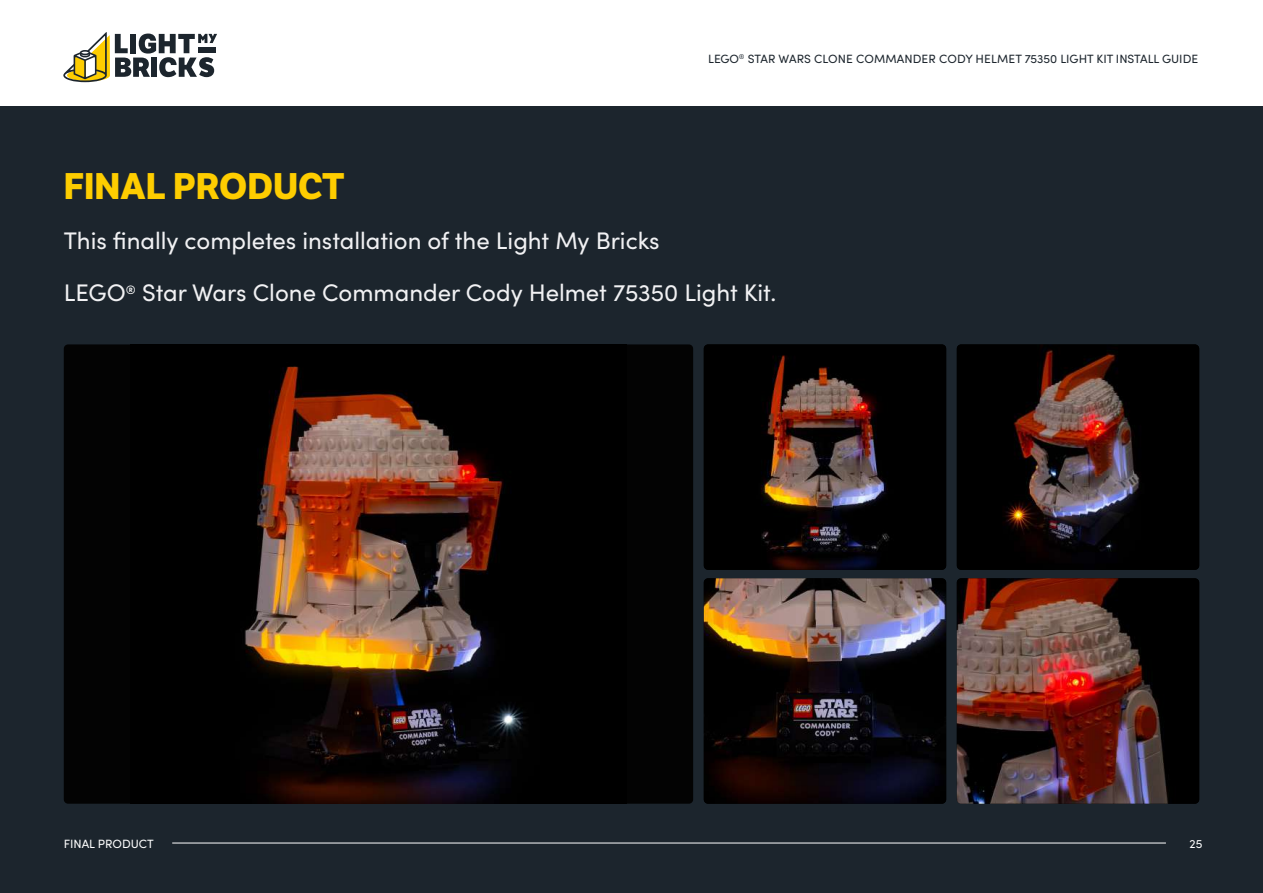
<style>
.page{position:relative;width:1263px;height:893px;background:#fff}
.page>*{position:absolute;margin:0;border:0;box-sizing:border-box;transform-origin:0 0}
.t1{font:700 36px "LFT Etica";color:#fecd00}
.t2{font:24px "Sofia Pro";color:#f1f1f3}
.t3{font:12px "Sofia Pro";color:#1c252d}
.t4{font:12px "Sofia Pro";color:#fff}
</style>
<div class="page">
<div style="left:0;top:106px;width:1263px;height:787px;background:#1c252d"></div>
<hr style="left:172px;top:843px;width:994px;height:1px;background:#fff">
<svg style="left:63px;top:32px;width:154px;height:50px"></svg>
<div style="left:64px;top:344px;width:629px;height:460px;background:#030303;border-radius:4px"></div>
<img style="left:245px;top:366px;width:279px;height:438px">
<img style="left:704px;top:578px;width:242px;height:226px">
<img style="left:704px;top:344px;width:242px;height:226px">
<img style="left:957px;top:578px;width:242px;height:226px">
<img style="left:957px;top:344px;width:242px;height:226px">
<h1 class="t1" style="left:64px;top:164px;width:282px">FINAL PRODUCT</h1>
<p class="t2" style="left:64px;top:223px;width:597px">This finally completes installation of the Light My Bricks</p>
<p class="t3" style="left:708px;top:50px;width:491px">LEGO<sup>®</sup> STAR WARS CLONE COMMANDER CODY HELMET 75350 LIGHT KIT INSTALL GUIDE</p>
<p class="t2" style="left:64px;top:275px;width:714px">LEGO<sup>®</sup> Star Wars Clone Commander Cody Helmet 75350 Light Kit.</p>
<p class="t4" style="left:64px;top:835px;width:92px">FINAL PRODUCT</p>
<p class="t4" style="left:1189px;top:835px;width:14px">25</p>
</div>
